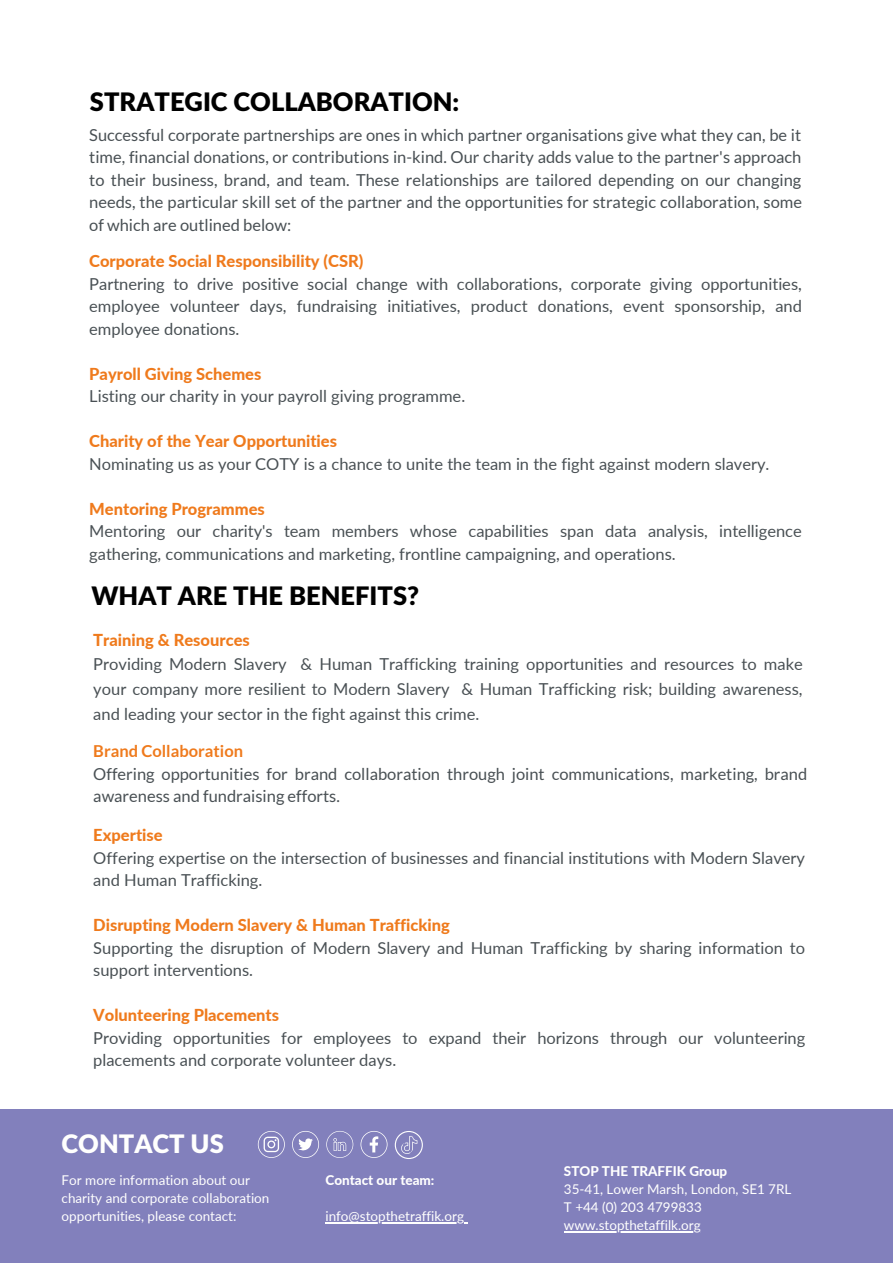
<style>
.page{position:relative;width:893px;height:1264px;background:#fff}
.page>*{position:absolute;margin:0;border:0;box-sizing:border-box;transform-origin:0 0}
.t1{font:900 25.5px "Lato Latin";color:#000}
.t2{font:900 25.5px "Lato Latin";color:#fffffe}
.t3{font:16.5px/22.5px "Lato";color:#495054}
.t4{font:800 16.5px "Lato";color:#ef7a1c}
.t5{font:700 16.5px "Lato";color:#ef7a1c}
.t6{font:13.5px/18px "Lato";color:#fffffe}
.t7{font:800 13.5px "Lato";color:#fffffe}
.t8{font:13.35px/17.9px "Lato";color:#fffffe}
.t9{font:800 13.35px "Lato";color:#fffffe}
</style>
<div class="page">
<div style="left:0;top:1109px;width:892px;height:153px;background:#8280bc"></div>
<svg style="left:326px;top:1131px;width:27px;height:26px"></svg>
<svg style="left:258px;top:1131px;width:27px;height:26px"></svg>
<svg style="left:292px;top:1131px;width:27px;height:26px"></svg>
<svg style="left:360px;top:1131px;width:27px;height:26px"></svg>
<svg style="left:395px;top:1131px;width:28px;height:27px"></svg>
<hr style="left:564px;top:1231px;width:136px;height:1px;background:#fffffe">
<hr style="left:325px;top:1222px;width:139px;height:1px;background:#fffffe">
<h1 class="t1" style="left:90px;top:90px;width:371px">STRATEGIC COLLABORATION:</h1>
<p class="t3" style="left:89px;top:123px;width:714px;text-align:justify">Successful corporate partnerships are ones in which partner organisations give what they can, be it time, financial donations, or contributions in-kind. Our charity adds value to the partner's approach to their business, brand, and team. These relationships are tailored depending on our changing needs, the particular skill set of the partner and the opportunities for strategic collaboration, some of which are outlined below:</p>
<p class="t4" style="left:89px;top:251px;width:275px">Corporate Social Responsibility (CSR)</p>
<p class="t3" style="left:89px;top:272px;width:714px;text-align:justify">Partnering to drive positive social change with collaborations, corporate giving opportunities, employee volunteer days, fundraising initiatives, product donations, event sponsorship, and employee donations.</p>
<p class="t4" style="left:89px;top:363px;width:174px">Payroll Giving Schemes</p>
<p class="t3" style="left:89px;top:385px;width:377px">Listing our charity in your payroll giving programme.</p>
<p class="t4" style="left:89px;top:431px;width:249px">Charity of the Year Opportunities</p>
<p class="t3" style="left:89px;top:452px;width:681px">Nominating us as your COTY is a chance to unite the team in the fight against modern slavery.</p>
<p class="t4" style="left:89px;top:498px;width:177px">Mentoring Programmes</p>
<p class="t3" style="left:89px;top:519px;width:714px">Mentoring our charity's team members whose capabilities span data analysis, intelligence gathering, communications and marketing, frontline campaigning, and operations.</p>
<h1 class="t1" style="left:91px;top:584px;width:329px">WHAT ARE THE BENEFITS?</h1>
<p class="t4" style="left:93px;top:629px;width:158px">Training &amp; Resources</p>
<p class="t3" style="left:93px;top:651px;width:711px;line-height:24.8px;text-align:justify">Providing Modern Slavery &amp; Human Trafficking training opportunities and resources to make your company more resilient to Modern Slavery &amp; Human Trafficking risk; building awareness, and leading your sector in the fight against this crime.</p>
<p class="t5" style="left:93px;top:741px;width:151px">Brand Collaboration</p>
<p class="t3" style="left:93px;top:762px;width:715px">Offering opportunities for brand collaboration through joint communications, marketing, brand awareness and fundraising efforts.</p>
<p class="t4" style="left:93px;top:824px;width:71px">Expertise</p>
<p class="t3" style="left:93px;top:846px;width:713px">Offering expertise on the intersection of businesses and financial institutions with Modern Slavery and Human Trafficking.</p>
<p class="t4" style="left:93px;top:914px;width:358px">Disrupting Modern Slavery &amp; Human Trafficking</p>
<p class="t3" style="left:93px;top:936px;width:713px">Supporting the disruption of Modern Slavery and Human Trafficking by sharing information to support interventions.</p>
<p class="t4" style="left:93px;top:1004px;width:187px">Volunteering Placements</p>
<p class="t3" style="left:93px;top:1025px;width:713px">Providing opportunities for employees to expand their horizons through our volunteering placements and corporate volunteer days.</p>
<h1 class="t2" style="left:62px;top:1132px;width:164px">CONTACT US</h1>
<p class="t6" style="left:62px;top:1170px;width:209px">For more information about our charity and corporate collaboration opportunities, please contact:</p>
<p class="t7" style="left:325px;top:1171px;width:110px">Contact our team:</p>
<p class="t6" style="left:325px;top:1206px;width:140px">info@stopthetraffik.org</p>
<p class="t9" style="left:564px;top:1163px;width:165px">STOP THE TRAFFIK Group</p>
<p class="t8" style="left:564px;top:1180px;width:229px">35-41, Lower Marsh, London, SE1 7RL<br>T +44 (0) 203 4799833 www.stopthetaffilk.org</p>
</div>
